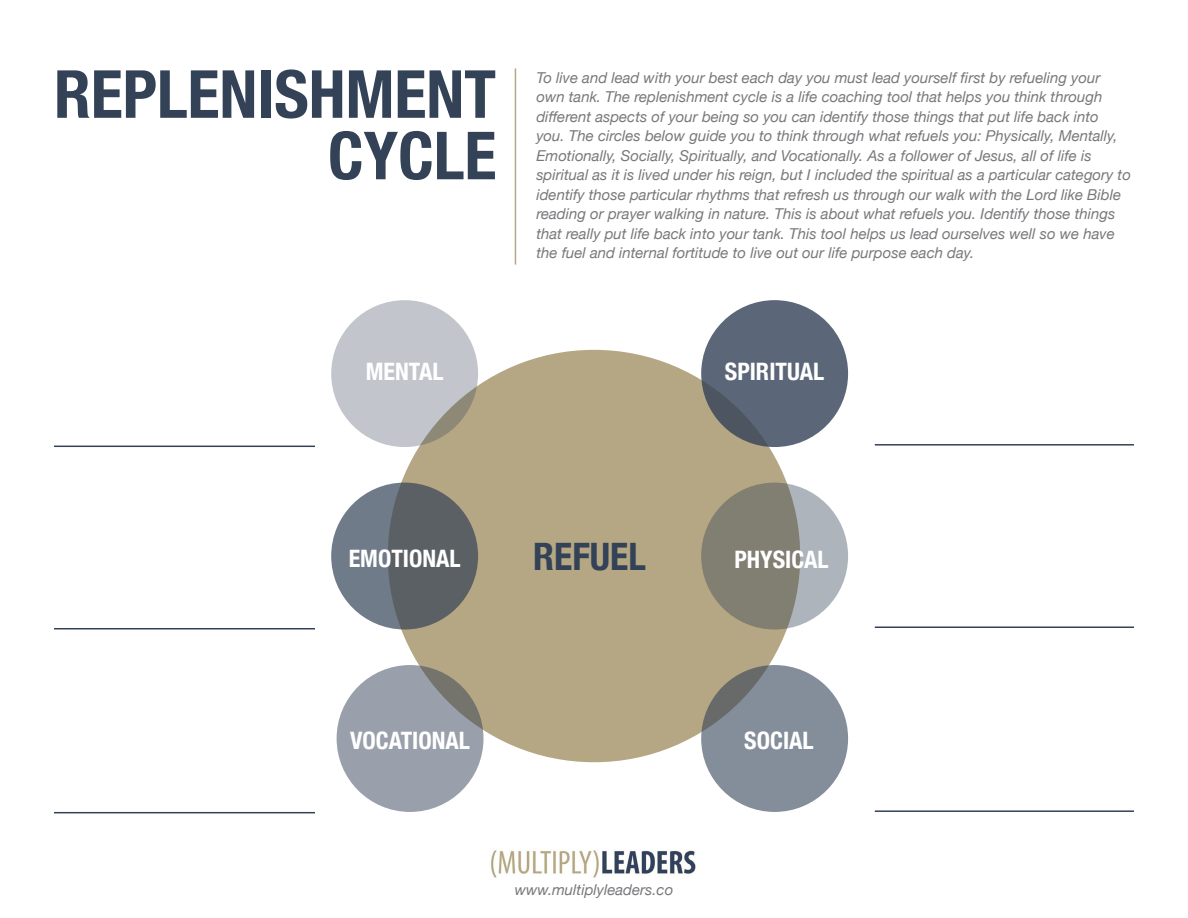
<style>
.page{position:relative;width:1188px;height:918px;background:#fff}
.page>*{position:absolute;margin:0;border:0;box-sizing:border-box;transform-origin:0 0}
.t1{font:700 condensed 66.45px/61.5px "Helvetica Neue";color:#334257;text-align:right}
.t2{font:700 condensed 37.8px "Helvetica Neue";color:#334257}
.t3{font:700 condensed 24px "Helvetica Neue";color:#fff}
.t4{font:italic 15px/19.5px "Helvetica Neue";color:#77787b}
</style>
<div class="page">
<img style="left:490px;top:850px;width:206px;height:28px">
<hr style="left:515px;top:68px;width:1px;height:197px;background:#b5a784">
<div style="left:388px;top:350px;width:412px;height:412px;background:#b5a784;border-radius:50%"></div>
<svg style="left:331px;top:483px;width:147px;height:146px;background:#626a72"></svg>
<svg style="left:701px;top:483px;width:147px;height:146px;background:#8f8f89"></svg>
<div style="left:331px;top:300px;width:147px;height:147px;background:#c2c6cc;border-radius:50%"></div>
<svg style="left:337px;top:665px;width:147px;height:147px;background:#969da6"></svg>
<svg style="left:701px;top:300px;width:147px;height:147px;background:#5a6676"></svg>
<svg style="left:701px;top:665px;width:147px;height:147px;background:#828a96"></svg>
<hr style="left:54px;top:446px;width:261px;height:1px;background:#334257">
<hr style="left:875px;top:444px;width:259px;height:2px;background:#334257">
<hr style="left:54px;top:628px;width:261px;height:1px;background:#334257">
<hr style="left:875px;top:626px;width:259px;height:2px;background:#334257">
<hr style="left:54px;top:812px;width:261px;height:1px;background:#334257">
<hr style="left:875px;top:810px;width:259px;height:2px;background:#334257">
<h1 class="t1" style="left:54px;top:59px;width:444px">REPLENISHMENT<br>CYCLE</h1>
<p class="t4" style="left:536px;top:69px;width:596px">To live and lead with your best each day you must lead yourself first by refueling your own tank. The replenishment cycle is a life coaching tool that helps you think through different aspects of your being so you can identify those things that put life back into<br>you. The circles below guide you to think through what refuels you: Physically, Mentally, Emotionally, Socially, Spiritually, and Vocationally. As a follower of Jesus, all of life is spiritual as it is lived under his reign, but I included the spiritual as a particular category to identify those particular rhythms that refresh us through our walk with the Lord like Bible reading or prayer walking in nature. This is about what refuels you. Identify those things that really put life back into your tank. This tool helps us lead ourselves well so we have the fuel and internal fortitude to live out our life purpose each day.</p>
<h3 class="t3" style="left:366px;top:352px;width:79px">MENTAL</h3>
<h3 class="t3" style="left:725px;top:352px;width:101px">SPIRITUAL</h3>
<h3 class="t3" style="left:349px;top:538px;width:113px">EMOTIONAL</h3>
<h2 class="t2" style="left:533px;top:525px;width:114px">REFUEL</h2>
<h3 class="t3" style="left:734px;top:539px;width:96px">PHYSICAL</h3>
<h3 class="t3" style="left:350px;top:720px;width:121px">VOCATIONAL</h3>
<p class="t4" style="left:515px;top:881px;width:160px">www.multiplyleaders.co</p>
<h3 class="t3" style="left:744px;top:720px;width:71px">SOCIAL</h3>
</div>
